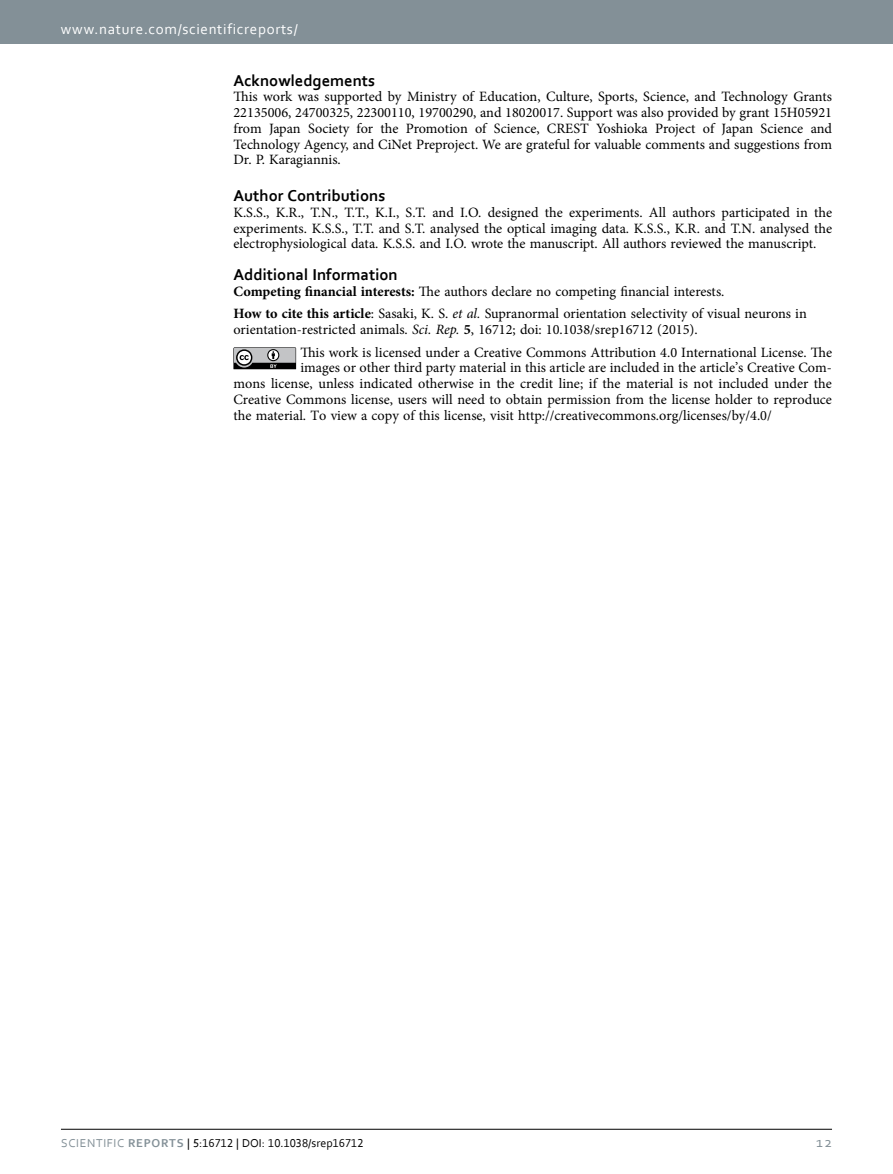
<style>
.page{position:relative;width:893px;height:1174px;background:#fff}
.page>*{position:absolute;margin:0;border:0;box-sizing:border-box;transform-origin:0 0}
.t1{font:700 16.5px "Corbel";color:#000}
.t2{font:15px "Corbel";letter-spacing:.045em;color:#fff}
.t3{font:15px "Corbel";color:#839097}
.t4{font:14.25px/15.8px "Minion Pro";color:#000;text-align:justify}
.t5{font:12px "Corbel";color:#000}
.s1{font-weight:700}
.s2{font-style:italic}
.s3{color:#839097}
.s4{font-weight:700;color:#839097}
</style>
<div class="page">
<div style="left:0;top:0;width:893px;height:43px;background:#839097"></div>
<hr style="left:61px;top:1129px;width:771px;height:1px;background:#000">
<svg style="left:233px;top:347px;width:63px;height:22px"></svg>
<p class="t2" style="left:61px;top:19px;width:238px">www.nature.com/scientificreports/</p>
<p class="t1" style="left:233px;top:70px;width:143px">Acknowledgements</p>
<p class="t4" style="left:233px;top:89px;width:600px">This work was supported by Ministry of Education, Culture, Sports, Science, and Technology Grants 22135006, 24700325, 22300110, 19700290, and 18020017. Support was also provided by grant 15H05921 from Japan Society for the Promotion of Science, CREST Yoshioka Project of Japan Science and Technology Agency, and CiNet Preproject. We are grateful for valuable comments and suggestions from Dr. P. Karagiannis.</p>
<p class="t1" style="left:233px;top:185px;width:153px">Author Contributions</p>
<p class="t4" style="left:233px;top:205px;width:600px">K.S.S., K.R., T.N., T.T., K.I., S.T. and I.O. designed the experiments. All authors participated in the experiments. K.S.S., T.T. and S.T. analysed the optical imaging data. K.S.S., K.R. and T.N. analysed the electrophysiological data. K.S.S. and I.O. wrote the manuscript. All authors reviewed the manuscript.</p>
<p class="t1" style="left:233px;top:264px;width:166px">Additional Information</p>
<p class="t4" style="left:233px;top:280px;width:575px;line-height:22.5px"><span class="s1">Competing financial interests:</span> The authors declare no competing financial interests.<br><span class="s1">How to cite this article</span>: Sasaki, K. S. <span class="s2">et al.</span> Supranormal orientation selectivity of visual neurons in</p>
<p class="t4" style="left:300px;top:318px;width:533px;line-height:22.5px;text-indent:-67px">orientation-restricted animals. <span class="s2">Sci. Rep.</span> <span class="s1">5</span>, 16712; doi: 10.1038/srep16712 (2015).<br>This work is licensed under a Creative Commons Attribution 4.0 International License. The</p>
<p class="t4" style="left:233px;top:360px;width:600px;text-indent:67px">images or other third party material in this article are included in the article’s Creative Com&shy;mons license, unless indicated otherwise in the credit line; if the material is not included under the Creative Commons license, users will need to obtain permission from the license holder to reproduce the material. To view a copy of this license, visit http://creativecommons.org/licenses/by/4.0/</p>
<p class="t5" style="left:61px;top:1135px;width:304px"><span class="s3">Scientific</span> <span class="s4">Reports</span> | 5:16712 | DOI: 10.1038/srep16712</p>
<p class="t3" style="left:816px;top:1132px;width:17px">12</p>
</div>
